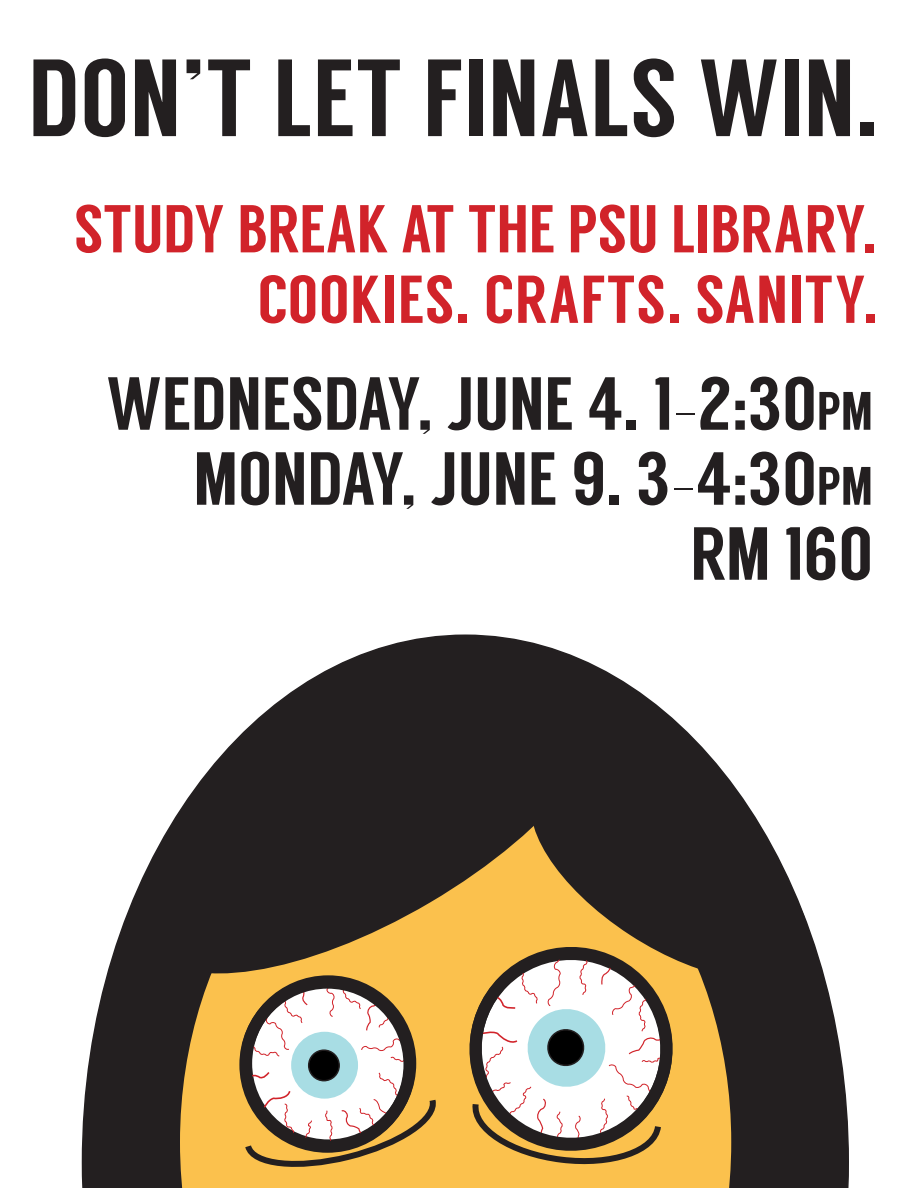
<style>
.page{position:relative;width:918px;height:1188px;background:#fff}
.page>*{position:absolute;margin:0;border:0;box-sizing:border-box;transform-origin:0 0}
.t1{font:109.5px "Langdon";color:#231f20}
.t2{font:75px "Langdon";color:#231f20}
.t3{font:67.5px "Langdon";color:#d1232a}
.s1{font-size:54px}
</style>
<div class="page">
<svg style="left:82px;top:687px;width:767px;height:501px"></svg>
<svg style="left:180px;top:994px;width:551px;height:194px;background:#ebb549"></svg>
<div style="left:246px;top:981px;width:164px;height:164px;background:#fff;border-radius:50%"></div>
<div style="left:291px;top:1032px;width:67px;height:67px;background:#a8dde4;border-radius:50%"></div>
<div style="left:309px;top:1050px;width:30px;height:31px;background:#000;border-radius:50%"></div>
<div style="left:308px;top:1049px;width:32px;height:32px;border:2px solid #231f20;border-radius:50%"></div>
<svg style="left:361px;top:1038px;width:42px;height:13px"></svg>
<svg style="left:247px;top:996px;width:62px;height:60px"></svg>
<svg style="left:390px;top:1057px;width:13px;height:5px"></svg>
<svg style="left:326px;top:996px;width:65px;height:36px"></svg>
<svg style="left:122px;top:634px;width:510px;height:362px;fill:#231f20"></svg>
<svg style="left:515px;top:753px;width:310px;height:241px;fill:#231f20"></svg>
<svg style="left:241px;top:1070px;width:196px;height:99px"></svg>
<svg style="left:470px;top:1153px;width:195px;height:20px;background:#d8a745"></svg>
<div style="left:239px;top:977px;width:177px;height:176px;border:12px solid #231f20;border-radius:50%"></div>
<svg style="left:450px;top:927px;width:243px;height:226px"></svg>
<p class="t1" style="left:28px;top:34px;width:853px">DON’T LET FINALS WIN.</p>
<p class="t3" style="left:74px;top:190px;width:804px">STUDY BREAK AT THE PSU LIBRARY.</p>
<p class="t3" style="left:258px;top:260px;width:621px">COOKIES. CRAFTS. SANITY.</p>
<p class="t2" style="left:106px;top:360px;width:768px">WEDNESDAY, JUNE 4. 1-2:30<span class="s1">PM</span></p>
<p class="t2" style="left:193px;top:435px;width:681px">MONDAY, JUNE 9. 3-4:30<span class="s1">PM</span></p>
<p class="t2" style="left:690px;top:510px;width:184px">RM 160</p>
</div>
